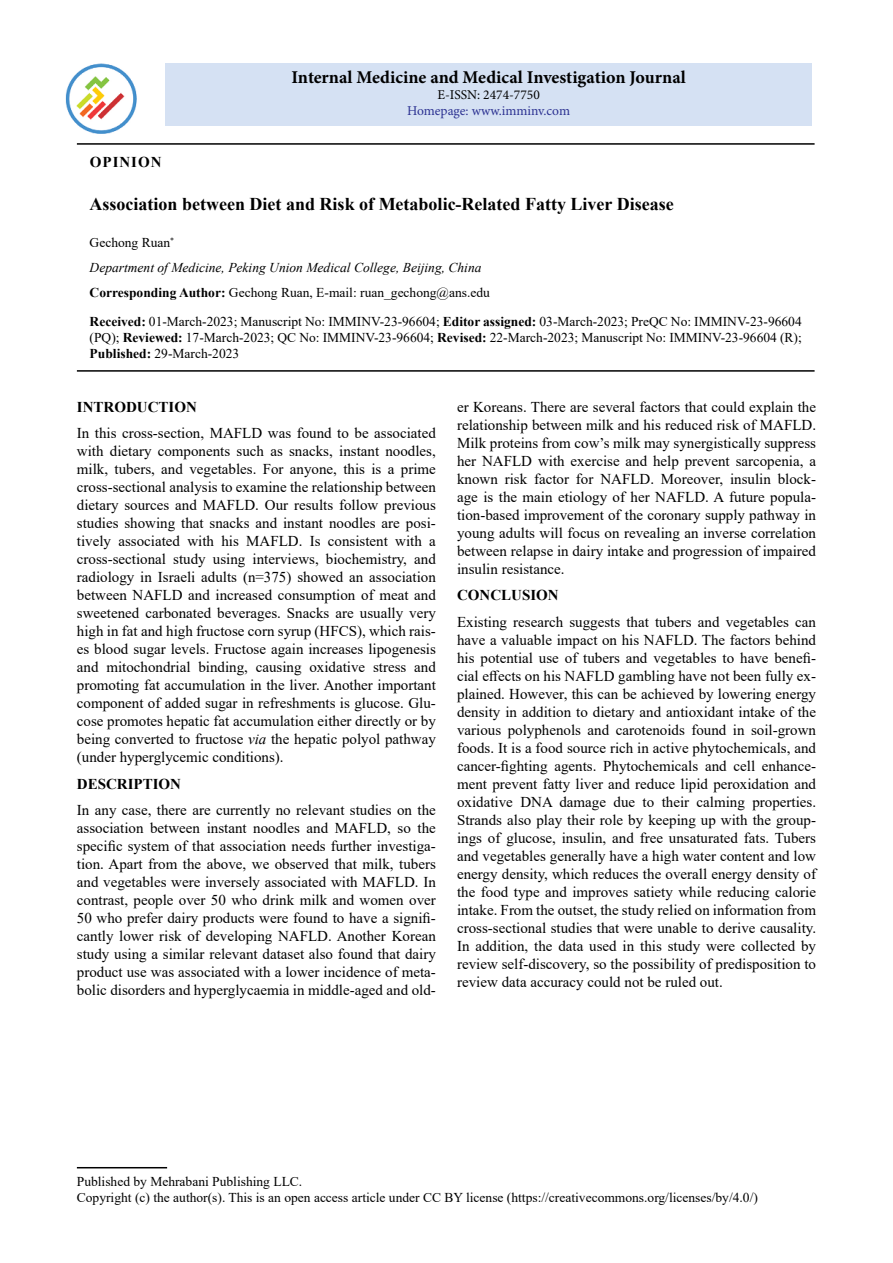
<style>
.page{position:relative;width:893px;height:1263px;background:#fff}
.page>*{position:absolute;margin:0;border:0;box-sizing:border-box;transform-origin:0 0}
.t1{font:700 18px "Times New Roman";color:#000}
.t2{font:700 18px "Minion Pro";color:#000}
.t3{font:15px/18px "Times New Roman";color:#000;text-align:justify}
.t4{font:700 15px "Times New Roman";color:#000}
.t5{font:700 15px "Times New Roman";letter-spacing:.065em;color:#000}
.t6{font:13.5px/16.2px "Times New Roman";color:#000}
.t7{font:italic 13.5px/24.8px "Times New Roman";color:#000}
.t8{font:13.5px "Minion Pro";color:#2c3292}
.t9{font:13.5px "Minion Pro";color:#000}
.s1{font-style:normal}
.s2{font-weight:700;font-style:normal}
.s3{font-weight:700}
.s4{font-style:italic}
</style>
<div class="page">
<div style="left:165px;top:64px;width:647px;height:62px;background:#d5e1f3"></div>
<hr style="left:77px;top:1167px;width:90px;height:1px;background:#000">
<img style="left:65px;top:63px;width:72px;height:71px">
<hr style="left:77px;top:143px;width:738px;height:2px;background:#000">
<hr style="left:77px;top:370px;width:738px;height:2px;background:#000">
<p class="t2" style="left:291px;top:64px;width:396px">Internal Medicine and Medical Investigation Journal</p>
<p class="t9" style="left:437px;top:87px;width:104px">E-ISSN: 2474-7750</p>
<p class="t8" style="left:407px;top:103px;width:164px">Homepage: www.imminv.com</p>
<p class="t5" style="left:90px;top:151px;width:73px">OPINION</p>
<p class="t1" style="left:90px;top:191px;width:586px">Association between Diet and Risk of Metabolic-Related Fatty Liver Disease</p>
<p class="t7" style="left:90px;top:230px;width:402px"><span class="s1">Gechong Ruan</span><sup>*<br></sup>Department of Medicine, Peking Union Medical College, Beijing, China<br><span class="s2">Corresponding Author:</span> <span class="s1">Gechong Ruan, E-mail: ruan_gechong@ans.edu</span></p>
<p class="t6" style="left:90px;top:312px;width:714px;text-align:justify"><span class="s3">Received:</span> 01-March-2023; Manuscript No: IMMINV-23-96604; <span class="s3">Editor assigned:</span> 03-March-2023; PreQC No: IMMINV-23-96604 (PQ); <span class="s3">Reviewed:</span> 17-March-2023; QC No: IMMINV-23-96604; <span class="s3">Revised:</span> 22-March-2023; Manuscript No: IMMINV-23-96604 (R); <span class="s3">Published:</span> 29-March-2023</p>
<p class="t4" style="left:77px;top:396px;width:121px">INTRODUCTION</p>
<p class="t3" style="left:77px;top:424px;width:360px">In this cross-section, MAFLD was found to be associated with dietary components such as snacks, instant noodles, milk, tubers, and vegetables. For anyone, this is a prime cross-sectional analysis to examine the relationship between dietary sources and MAFLD. Our results follow previous studies showing that snacks and instant noodles are posi&shy;tively associated with his MAFLD. Is consistent with a cross-sectional study using interviews, biochemistry, and radiology in Israeli adults (n=375) showed an association between NAFLD and increased consumption of meat and sweetened carbonated beverages. Snacks are usually very high in fat and high fructose corn syrup (HFCS), which rais&shy;es blood sugar levels. Fructose again increases lipogenesis and mitochondrial binding, causing oxidative stress and promoting fat accumulation in the liver. Another important component of added sugar in refreshments is glucose. Glu&shy;cose promotes hepatic fat accumulation either directly or by being converted to fructose <span class="s4">via</span> the hepatic polyol pathway (under hyperglycemic conditions).</p>
<p class="t4" style="left:77px;top:773px;width:106px">DESCRIPTION</p>
<p class="t3" style="left:77px;top:801px;width:360px">In any case, there are currently no relevant studies on the association between instant noodles and MAFLD, so the specific system of that association needs further investiga&shy;tion. Apart from the above, we observed that milk, tubers and vegetables were inversely associated with MAFLD. In contrast, people over 50 who drink milk and women over 50 who prefer dairy products were found to have a signifi&shy;cantly lower risk of developing NAFLD. Another Korean study using a similar relevant dataset also found that dairy product use was associated with a lower incidence of meta&shy;bolic disorders and hyperglycaemia in middle-aged and old-</p>
<p class="t3" style="left:457px;top:397px;width:360px">er Koreans. There are several factors that could explain the relationship between milk and his reduced risk of MAFLD.<br>Milk proteins from cow’s milk may synergistically suppress her NAFLD with exercise and help prevent sarcopenia, a known risk factor for NAFLD. Moreover, insulin block&shy;age is the main etiology of her NAFLD. A future popula&shy;tion-based improvement of the coronary supply pathway in young adults will focus on revealing an inverse correlation between relapse in dairy intake and progression of impaired insulin resistance.</p>
<p class="t4" style="left:457px;top:584px;width:103px">CONCLUSION</p>
<p class="t3" style="left:457px;top:612px;width:360px">Existing research suggests that tubers and vegetables can have a valuable impact on his NAFLD. The factors behind his potential use of tubers and vegetables to have benefi&shy;cial effects on his NAFLD gambling have not been fully ex&shy;plained. However, this can be achieved by lowering energy density in addition to dietary and antioxidant intake of the various polyphenols and carotenoids found in soil-grown foods. It is a food source rich in active phytochemicals, and cancer-fighting agents. Phytochemicals and cell enhance&shy;ment prevent fatty liver and reduce lipid peroxidation and oxidative DNA damage due to their calming properties.<br>Strands also play their role by keeping up with the group&shy;ings of glucose, insulin, and free unsaturated fats. Tubers and vegetables generally have a high water content and low energy density, which reduces the overall energy density of the food type and improves satiety while reducing calorie intake. From the outset, the study relied on information from cross-sectional studies that were unable to derive causality.<br>In addition, the data used in this study were collected by review self-discovery, so the possibility of predisposition to review data accuracy could not be ruled out.</p>
<p class="t6" style="left:77px;top:1172px;width:682px">Published by Mehrabani Publishing LLC.<br>Copyright (c) the author(s). This is an open access article under CC BY license (https://creativecommons.org/licenses/by/4.0/)</p>
</div>
